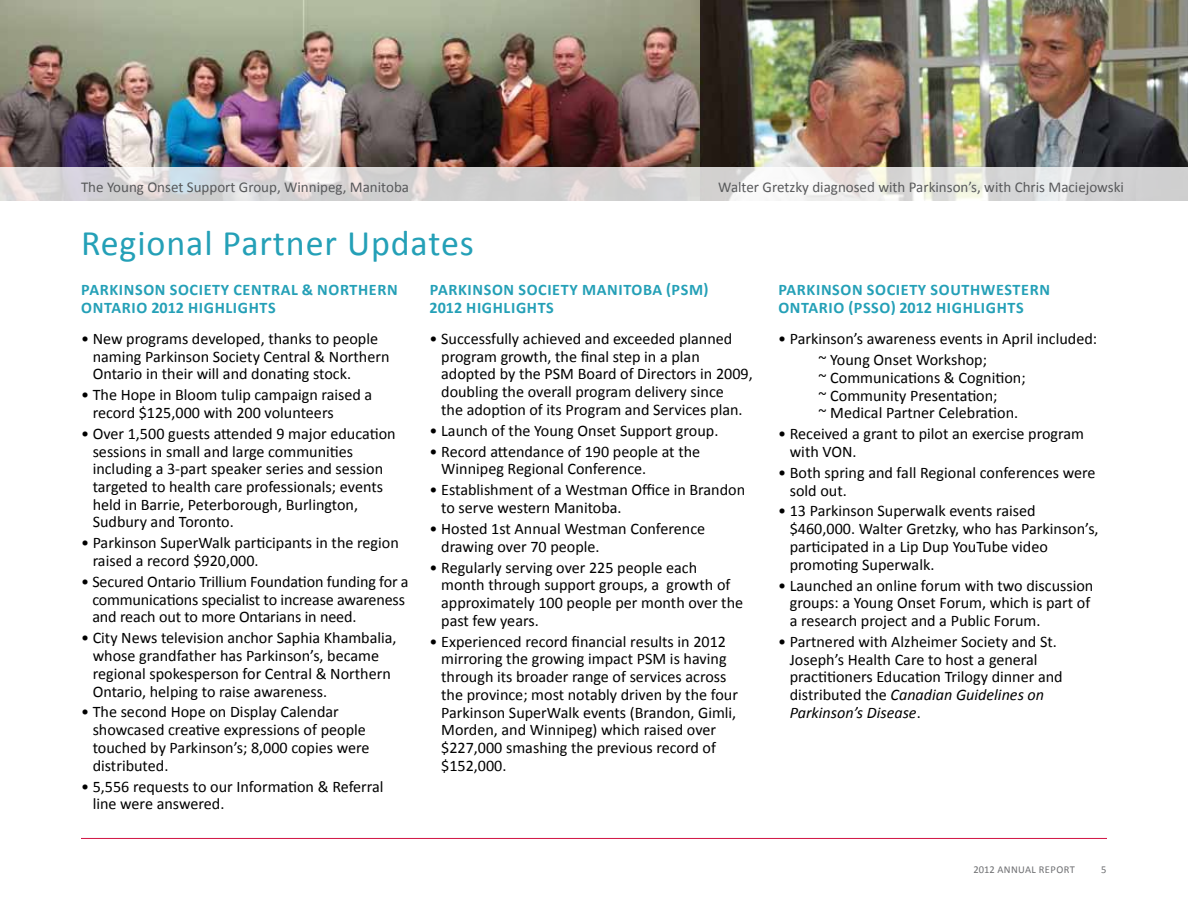
<style>
.page{position:relative;width:1188px;height:918px;background:#fff}
.page>*{position:absolute;margin:0;border:0;box-sizing:border-box;transform-origin:0 0}
.t1{font:36px "Calibri";letter-spacing:.025em;color:#24a0b7}
.t2{font:16.2px/17.7px "Calibri";color:#000}
.t3{font:700 16.2px "Calibri";letter-spacing:.04em;color:#24a0b7}
.t4{font:700 16.2px "Calibri";letter-spacing:.02em;color:#24a0b7}
.t5{font:15px "Calibri";color:#58595b}
.t6{font:10.5px "Calibri";letter-spacing:.015em;color:#6d6e71}
.s1{font-style:italic}
</style>
<div class="page">
<hr style="left:81px;top:838px;width:1026px;height:1px;background:#d21242">
<img style="left:700px;top:0;width:488px;height:167px">
<img style="left:0;top:0;width:700px;height:167px">
<svg style="left:0;top:167px;width:1188px;height:34px;background:#dcdbdb"></svg>
<p class="t5" style="left:81px;top:177px;width:330px">The Young Onset Support Group, Winnipeg, Manitoba</p>
<p class="t5" style="left:718px;top:177px;width:407px">Walter Gretzky diagnosed with Parkinson’s, with Chris Maciejowski</p>
<h1 class="t1" style="left:81px;top:221px;width:394px">Regional Partner U pdates</h1>
<p class="t3" style="left:81px;top:279px;width:106px">PARKINSON SOCIE</p>
<p class="t3" style="left:212px;top:279px;width:117px">TYCENTRAL &amp; NOR</p>
<p class="t3" style="left:350px;top:279px;width:30px">THERN</p>
<p class="t3" style="left:81px;top:297px;width:40px">ON TARIO</p>
<p class="t3" style="left:151px;top:297px;width:126px">2012 HIGHLIGHTS</p>
<p class="t2" style="left:93px;top:330px;width:298px;text-indent:-12px">• New programs developed, thanks to people naming Parkinson Society Central &amp; Northern<br>Ontario in their will and donating stock.</p>
<p class="t2" style="left:93px;top:386px;width:281px;text-indent:-12px">• The Hope in Bloom tulip campaign raised a record $125,000 with 200 volunteers</p>
<p class="t2" style="left:93px;top:425px;width:304px;text-indent:-12px">• Over 1,500 guests attended 9 major education sessions in small and large communities including a 3-part speaker series and session targeted to health care professionals; events held in Barrie, Peterborough, Burlington, Sudbury and Toronto.</p>
<p class="t2" style="left:93px;top:534px;width:308px;text-indent:-12px">• Parkinson SuperWalk participants in the region raised a record $920,000.</p>
<p class="t2" style="left:92px;top:573px;width:318px;text-indent:-11px">• Secured Ontario Trillium Foundation funding for a communications specialist to increase awareness and reach out to more Ontarians in need.</p>
<p class="t2" style="left:93px;top:629px;width:305px;text-indent:-12px">• City News television anchor Saphia Khambalia, whose grandfather has Parkinson’s, became regional spokesperson for Central &amp; Northern Ontario, helping to raise awareness.</p>
<p class="t2" style="left:93px;top:703px;width:278px;text-indent:-12px">• The second Hope on Display Calendar showcased creative expressions of people touched by Parkinson’s; 8,000 copies were distributed.</p>
<p class="t2" style="left:93px;top:777px;width:292px;text-indent:-12px">• 5,556 requests to our Information &amp; Referral line were answered.</p>
<p class="t3" style="left:430px;top:279px;width:48px">PARKINSON</p>
<p class="t3" style="left:518px;top:279px;width:18px">SOCIET</p>
<p class="t3" style="left:569px;top:279px;width:38px">Y MANITO</p>
<p class="t3" style="left:643px;top:279px;width:67px">BA (PSM)</p>
<p class="t4" style="left:430px;top:297px;width:97px">2012 HIGHLIGHTS</p>
<p class="t2" style="left:441px;top:330px;width:313px;text-indent:-12px">• Successfully achieved and exceeded planned program growth, the final step in a plan adopted by the PSM Board of Directors in 2009, doubling the overall program delivery since<br>the adoption of its Program and Services plan.</p>
<p class="t2" style="left:430px;top:422px;width:290px">• Launch of the Young Onset Support group.</p>
<p class="t2" style="left:441px;top:443px;width:261px;text-indent:-12px">• Record attendance of 190 people at the<br>Winnipeg Regional Conference.</p>
<p class="t2" style="left:441px;top:481px;width:305px;text-indent:-12px">• Establishment of a Westman Office in Brandon to serve western Manitoba.</p>
<p class="t2" style="left:441px;top:520px;width:265px;text-indent:-12px">• Hosted 1st Annual Westman Conference drawing over 70 people.</p>
<p class="t2" style="left:441px;top:559px;width:303px;text-indent:-12px">• Regularly serving over 225 people each month through support groups, a growth of approximately 100 people per month over the past few years.</p>
<p class="t2" style="left:441px;top:633px;width:298px;text-indent:-12px">• Experienced record financial results in 2012 mirroring the growing impact PSM is having through its broader range of services across the province; most notably driven by the four Parkinson SuperWalk events (Brandon, Gimli, Morden, and Winnipeg) which raised over $227,000 smashing the previous record of $152,000.</p>
<p class="t3" style="left:778px;top:280px;width:184px">PARKINSON SOCIETY SOUTHW</p>
<p class="t3" style="left:996px;top:280px;width:55px">ESTERN</p>
<p class="t3" style="left:778px;top:297px;width:22px">ONTARIO</p>
<p class="t3" style="left:848px;top:297px;width:108px">(PSSO) 2012 HIGHLIGHTS</p>
<p class="t2" style="left:819px;top:328px;width:280px;line-height:21px;text-indent:-41px">• Parkinson’s awareness events in April included: ~ Young Onset Workshop;</p>
<p class="t2" style="left:819px;top:369px;width:209px">~ Communications &amp; Cognition; ~ Community Presentation;<br>~ Medical Partner Celebration.</p>
<p class="t2" style="left:790px;top:425px;width:296px;text-indent:-12px">• Received a grant to pilot an exercise program with VON.</p>
<p class="t2" style="left:790px;top:464px;width:307px;text-indent:-12px">• Both spring and fall Regional conferences were sold out.</p>
<p class="t2" style="left:790px;top:502px;width:310px;text-indent:-12px">• 13 Parkinson Superwalk events raised $460,000. Walter Gretzky, who has Parkinson’s, participated in a Lip Dup YouTube video promoting Superwalk.</p>
<p class="t2" style="left:790px;top:576px;width:305px;text-indent:-12px">• Launched an online forum with two discussion groups: a Young Onset Forum, which is part of a research project and a Public Forum.</p>
<p class="t2" style="left:790px;top:633px;width:274px;text-indent:-12px">• Partnered with Alzheimer Society and St.<br>Joseph’s Health Care to host a general practitioners Education Trilogy dinner and distributed the <span class="s1">Canadian Guidelines on Parkinson’s Disease</span>.</p>
<p class="t6" style="left:974px;top:863px;width:79px">2012 Ann ual Report</p>
<p class="t6" style="left:1101px;top:863px;width:7px">5</p>
</div>
